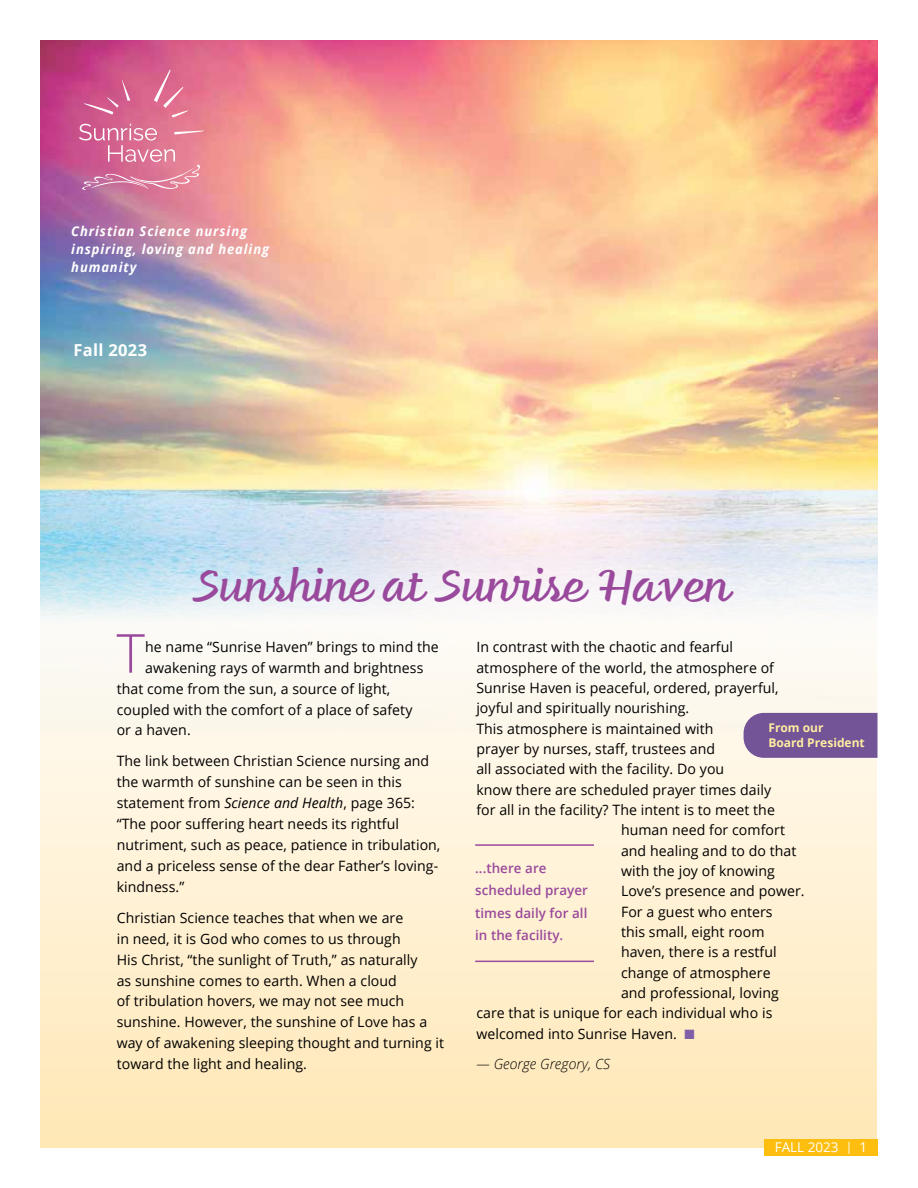
<style>
.page{position:relative;width:918px;height:1188px;background:#fff}
.page>*{position:absolute;margin:0;border:0;box-sizing:border-box;transform-origin:0 0}
.t1{font:300 53.85px "Open Sans";color:#9a4a9c}
.t2{font:44.25px "Feltro";color:#9a4a9c}
.t3{font:700 16.5px "Open Sans";letter-spacing:.02em;color:#fff}
.t4{font:14.25px/20.9px "Open Sans";letter-spacing:.005em;color:#000}
.t5{font:italic 300 14.25px "Open Sans";letter-spacing:.005em;color:#000}
.t6{font:italic 700 13.5px/18px "Open Sans";letter-spacing:.07em;color:#fff;scale:.96 1}
.t7{font:600 13.5px/22.5px "Open Sans";letter-spacing:.005em;color:#9a4a9c}
.t8{font:13.5px "Open Sans";color:#fff}
.t9{font:700 12px/15px "Open Sans";color:#ffeda1}
.s1{font-style:italic}
.s2{color:#805fa8}
.s3{font-size:12px}
</style>
<div class="page">
<svg style="left:40px;top:730px;width:837px;height:418px;background:#feefcf"></svg>
<div style="left:764px;top:1139px;width:114px;height:17px;background:#febe10"></div>
<img style="left:40px;top:40px;width:838px;height:690px">
<svg style="left:79px;top:70px;width:125px;height:120px;background:#da7497"></svg>
<div style="left:744px;top:713px;width:134px;height:45px;background:#725497"></div>
<hr style="left:475px;top:844px;width:119px;height:2px;background:#9a4a9c">
<hr style="left:475px;top:961px;width:119px;height:1px;background:#9a4a9c">
<p class="t6" style="left:71px;top:221px;width:208px">Christian Science nursing inspiring, loving and healing humanity</p>
<p class="t3" style="left:73px;top:338px;width:75px">Fall 2023</p>
<h2 class="t2" style="left:192px;top:555px;width:537px">Sunshine at Sunrise Haven</h2>
<h1 class="t1" style="left:116px;top:616px;width:30px">T</h1>
<p class="t4" style="left:145px;top:636px;width:295px">he name “Sunrise Haven” brings to mind the</p>
<p class="t4" style="left:145px;top:657px;width:280px">awakening rays of warmth and brightness</p>
<p class="t4" style="left:117px;top:678px;width:275px">that come from the sun, a source of light,</p>
<p class="t4" style="left:117px;top:699px;width:297px">coupled with the comfort of a place of safety</p>
<p class="t4" style="left:117px;top:719px;width:76px">or a haven.</p>
<p class="t4" style="left:117px;top:750px;width:325px">The link between Christian Science nursing and the warmth of sunshine can be seen in this statement from <span class="s1">Science and Health</span>, page 365: “The poor suffering heart needs its rightful nutriment, such as peace, patience in tribulation, and a priceless sense of the dear Father’s loving&shy;kindness.”</p>
<p class="t4" style="left:117px;top:907px;width:329px">Christian Science teaches that when we are<br>in need, it is God who comes to us through<br>His Christ, “the sunlight of Truth,” as naturally<br>as sunshine comes to earth. When a cloud<br>of tribulation hovers, we may not see much sunshine. However, the sunshine of Love has a way of awakening sleeping thought and turning it toward the light and healing.</p>
<p class="t4" style="left:476px;top:636px;width:258px">In contrast with the chaotic and fearful</p>
<p class="t4" style="left:476px;top:657px;width:299px">atmosphere of the world, the atmosphere of</p>
<p class="t4" style="left:476px;top:677px;width:304px">Sunrise Haven is peaceful, ordered, prayerful,</p>
<p class="t4" style="left:476px;top:697px;width:214px">joyful and spiritually nourishing.</p>
<p class="t4" style="left:476px;top:718px;width:239px">This atmosphere is maintained with</p>
<p class="t4" style="left:476px;top:738px;width:240px">prayer by nurses, staff, trustees and</p>
<p class="t4" style="left:476px;top:758px;width:249px">all associated with the facility. Do you</p>
<p class="t4" style="left:476px;top:779px;width:296px">know there are scheduled prayer times daily</p>
<p class="t4" style="left:476px;top:799px;width:300px">for all in the facility? The intent is to meet the</p>
<p class="t4" style="left:621px;top:819px;width:166px">human need for comfort</p>
<p class="t4" style="left:621px;top:840px;width:177px">and healing and to do that</p>
<p class="t4" style="left:621px;top:860px;width:155px">with the joy of knowing</p>
<p class="t4" style="left:621px;top:880px;width:185px">Love’s presence and power.</p>
<p class="t4" style="left:621px;top:901px;width:153px">For a guest who enters</p>
<p class="t4" style="left:621px;top:921px;width:145px">this small, eight room</p>
<p class="t4" style="left:621px;top:941px;width:157px">haven, there is a restful</p>
<p class="t4" style="left:621px;top:962px;width:151px">change of atmosphere</p>
<p class="t4" style="left:621px;top:982px;width:159px">and professional, loving</p>
<p class="t4" style="left:476px;top:1002px;width:298px">care that is unique for each individual who is</p>
<p class="t4" style="left:476px;top:1023px;width:220px">welcomed into Sunrise Haven. <span class="s2">■</span></p>
<p class="t5" style="left:476px;top:1054px;width:135px">— George Gregory, CS</p>
<p class="t9" style="left:768px;top:720px;width:98px">From our<br>Board President</p>
<p class="t7" style="left:475px;top:856px;width:114px">...there are scheduled prayer times daily for all in the facility.</p>
<p class="t8" style="left:775px;top:1138px;width:94px">FALL 2023 <span class="s3">|</span> 1</p>
</div>
